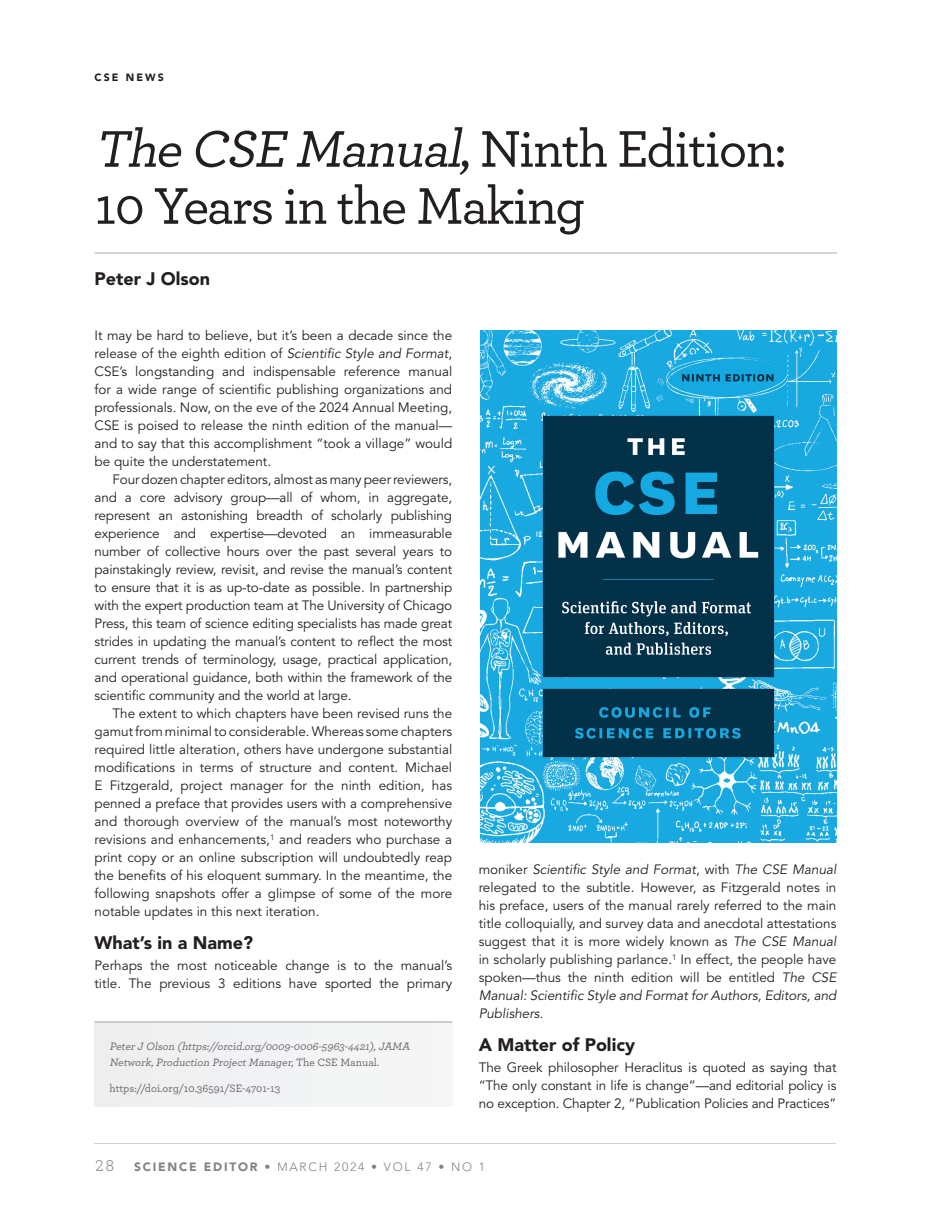
<style>
.page{position:relative;width:945px;height:1215px;background:#fff}
.page>*{position:absolute;margin:0;border:0;box-sizing:border-box;transform-origin:0 0}
.t1{font:500 54px/57px "Archer";letter-spacing:-.03em;color:#231f20}
.t2{font:900 18px "Avenir LT Std";color:#231f20}
.t3{font:300 15px "Roboto Slab";color:#808285}
.t4{font:13.5px/18px "Avenir LT Std";color:#231f20;text-align:justify}
.t5{font:300 12px "Avenir LT Std";letter-spacing:.15em;color:#808285}
.t6{font:italic 500 11.25px/16.5px "Archer";color:#69696c}
.t7{font:500 11.25px "Archer";color:#69696c}
.t8{font:900 10.5px "Avenir LT Std";letter-spacing:.2em;color:#231f20}
.s1{font-style:italic}
.s2{font-style:normal}
.s3{font-weight:900}
</style>
<div class="page">
<hr style="left:94px;top:1143px;width:742px;height:1px;background:#d1d2d4">
<hr style="left:94px;top:252px;width:743px;height:2px;background:#c7c8ca">
<hr style="left:94px;top:1021px;width:358px;height:2px;background:#bcbdc0">
<img style="left:480px;top:330px;width:356px;height:512px">
<p class="t8" style="left:94px;top:71px;width:71px">CSE NEWS</p>
<h1 class="t1" style="left:94px;top:117px;width:694px"><span class="s1">TheCSE Manual</span>, Ninth Edition:<br>10 Years in the Making</h1>
<h2 class="t2" style="left:94px;top:267px;width:117px">Peter J Olson</h2>
<p class="t4" style="left:94px;top:327px;width:359px">It may be hard to believe, but it’s been a decade since the release of the eighth edition of <span class="s1">Scientific Style and Format</span>, CSE’s longstanding and indispensable reference manual for a wide range of scientific publishing organizations and professionals. Now, on the eve of the 2024 Annual Meeting, CSE is poised to release the ninth edition of the manual— and to say that this accomplishment “took a village” would be quite the understatement.</p>
<p class="t4" style="left:94px;top:471px;width:359px;text-indent:18px">Four dozen chapter editors, almost as many peer reviewers, and a core advisory group—all of whom, in aggregate, represent an astonishing breadth of scholarly publishing experience and expertise—devoted an immeasurable number of collective hours over the past several years to painstakingly review, revisit, and revise the manual’s content to ensure that it is as up-to-date as possible. In partnership with the expert production team at The University of Chicago Press, this team of science editing specialists has made great strides in updating the manual’s content to reflect the most current trends of terminology, usage, practical application, and operational guidance, both within the framework of the scientific community and the world at large.</p>
<p class="t4" style="left:94px;top:705px;width:359px;text-indent:18px">The extent to which chapters have been revised runs the gamut from minimal to considerable. Whereas some chapters required little alteration, others have undergone substantial modifications in terms of structure and content. Michael E Fitzgerald, project manager for the ninth edition, has penned a preface that provides users with a comprehensive and thorough overview of the manual’s most noteworthy revisions and enhancements,<sup>1</sup> and readers who purchase a print copy or an online subscription will undoubtedly reap the benefits of his eloquent summary. In the meantime, the following snapshots offer a glimpse of some of the more notable updates in this next iteration.</p>
<h2 class="t2" style="left:94px;top:932px;width:160px">What’s in a Name?</h2>
<p class="t4" style="left:94px;top:957px;width:359px">Perhaps the most noticeable change is to the manual’s title. The previous 3 editions have sported the primary</p>
<p class="t6" style="left:110px;top:1037px;width:304px">PeterJ Olson (https://orcid.org/0009-0006-5963-4421),JAMA<br>Network,Production ProjectManager,<span class="s2">T h e C S E M a n u a l .</span></p>
<p class="t7" style="left:109px;top:1080px;width:172px">https://doi.org/10.36591/SE-4701-13</p>
<p class="t4" style="left:479px;top:861px;width:359px">moniker <span class="s1">Scientific Style and Format</span>, with <span class="s1">The CSE Manual </span>relegated to the subtitle. However, as Fitzgerald notes in his preface, users of the manual rarely referred to the main title colloquially, and survey data and anecdotal attestations suggest that it is more widely known as <span class="s1">The CSE Manual </span>in scholarly publishing parlance.<sup>1</sup> In effect, the people have spoken—thus the ninth edition will be entitled <span class="s1">The CSE Manual: Scientific Style and Format for Authors, Editors, and Publishers</span>.</p>
<h2 class="t2" style="left:479px;top:1034px;width:158px">A Matter of Policy</h2>
<p class="t4" style="left:479px;top:1059px;width:359px">The Greek philosopher Heraclitus is quoted as saying that “The only constant in life is change”—and editorial policy is no exception. Chapter 2, “Publication Policies and Practices”</p>
<p class="t3" style="left:95px;top:1155px;width:20px">28</p>
<p class="t5" style="left:134px;top:1160px;width:353px"><span class="s3">SCIENCE EDITOR</span> • MARCH 2024 • VOL 47 • NO 1</p>
</div>
